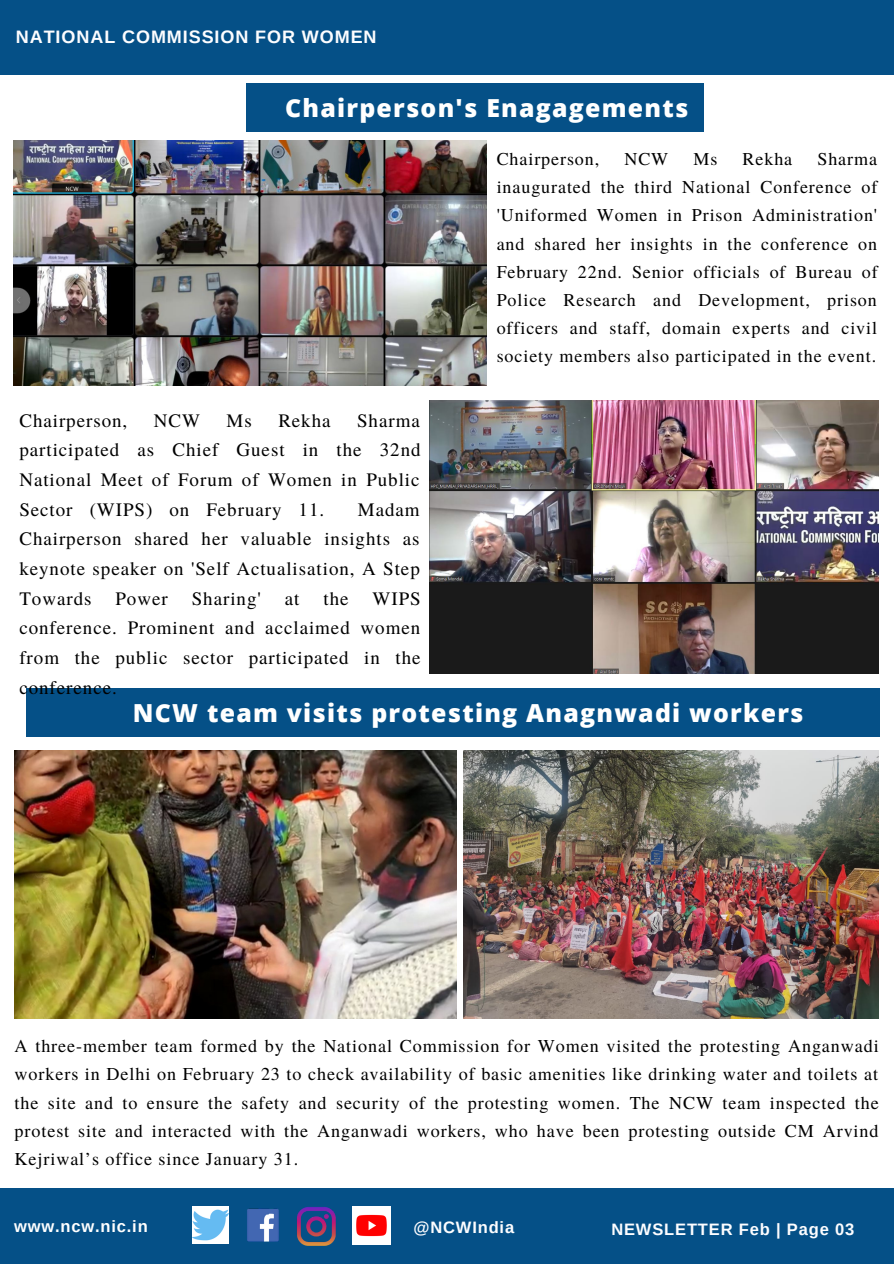
<style>
.page{position:relative;width:894px;height:1264px;background:#fff}
.page>*{position:absolute;margin:0;border:0;box-sizing:border-box;transform-origin:0 0}
.t1{font:800 24.9px "Open Sans";letter-spacing:.05em;color:#fff}
.t2{font:18.9px/29.7px "Te X Gyre Termes";letter-spacing:.05em;color:#000;text-align:justify}
.t3{font:18.15px/28.2px "Te X Gyre Termes";letter-spacing:.05em;color:#000;text-align:justify}
.t4{font:18px/28.2px "Te X Gyre Termes";letter-spacing:.05em;color:#000;text-align:justify}
.t5{font:700 18px "Arimo";letter-spacing:.05em;color:#fdfdff}
.t6{font:700 16.5px "Arimo";letter-spacing:.05em;color:#fdfdff}
.t7{font:700 16.5px "Arimo";letter-spacing:.05em;color:#fff}
</style>
<div class="page">
<div style="left:0;top:1187px;width:893px;height:76px;background:#055087"></div>
<img style="left:192px;top:1206px;width:36px;height:36px">
<img style="left:247px;top:1208px;width:32px;height:34px">
<img style="left:297px;top:1207px;width:39px;height:39px">
<img style="left:352px;top:1206px;width:38px;height:38px">
<div style="left:0;top:0;width:893px;height:74px;background:#055087"></div>
<div style="left:246px;top:83px;width:457px;height:49px;background:#055087"></div>
<img style="left:14px;top:140px;width:473px;height:246px">
<img style="left:14px;top:750px;width:443px;height:268px">
<img style="left:463px;top:750px;width:415px;height:268px">
<div style="left:26px;top:688px;width:852px;height:48px;background:#055087"></div>
<img style="left:429px;top:400px;width:449px;height:274px">
<p class="t5" style="left:16px;top:26px;width:362px">NATIONAL COMMISSION FOR WOMEN</p>
<p class="t1" style="left:285px;top:90px;width:404px">Chairperson's Enagagements</p>
<p class="t4" style="left:496px;top:144px;width:104px">Chairperson,</p>
<p class="t4" style="left:624px;top:144px;width:45px">NCW</p>
<p class="t4" style="left:693px;top:144px;width:25px">Ms</p>
<p class="t4" style="left:742px;top:144px;width:51px">Rekha</p>
<p class="t4" style="left:496px;top:144px;width:382px;text-indent:321px">Sharma inaugurated the third National Conference of 'Uniformed Women in Prison Administration' and shared her insights in the conference on February 22nd. Senior officials of Bureau of Police Research and Development, prison officers and staff, domain experts and civil society members also participated in the event.</p>
<p class="t2" style="left:19px;top:404px;width:402px;text-indent:337px">Sharma participated as Chief Guest in the 32nd National Meet of Forum of Women in Public Sector (WIPS) on February 11.</p>
<p class="t2" style="left:19px;top:404px;width:109px">Chairperson,</p>
<p class="t2" style="left:154px;top:404px;width:48px">NCW</p>
<p class="t2" style="left:226px;top:404px;width:27px">Ms</p>
<p class="t2" style="left:278px;top:404px;width:54px">Rekha</p>
<p class="t2" style="left:19px;top:493px;width:402px;text-indent:338px">Madam Chairperson shared her valuable insights as keynote speaker on 'Self Actualisation, A Step Towards</p>
<p class="t2" style="left:115px;top:582px;width:54px">Power</p>
<p class="t2" style="left:192px;top:582px;width:71px">Sharing'</p>
<p class="t2" style="left:285px;top:582px;width:16px">at</p>
<p class="t2" style="left:323px;top:582px;width:27px">the</p>
<p class="t2" style="left:19px;top:582px;width:403px;text-indent:353px">WIPS conference. Prominent and acclaimed women from the public sector participated in the conference.</p>
<p class="t1" style="left:133px;top:695px;width:672px">NCW team visits protesting Anagnwadi workers</p>
<p class="t3" style="left:15px;top:1030px;width:865px">A three-member team formed by the National Commission for Women visited the protesting Anganwadi workers in Delhi on February 23 to check availability of basic amenities like drinking water and toilets at the site and to ensure the safety and security of the protesting women. The NCW team inspected the protest site and interacted with the Anganwadi workers, who have been protesting outside CM Arvind Kejriwal’s office since January 31.</p>
<p class="t7" style="left:14px;top:1216px;width:135px">www.ncw.nic.in</p>
<p class="t6" style="left:413px;top:1217px;width:102px">@NCWIndia</p>
<p class="t6" style="left:611px;top:1219px;width:244px">NEWSLETTER Feb | Page 03</p>
</div>
